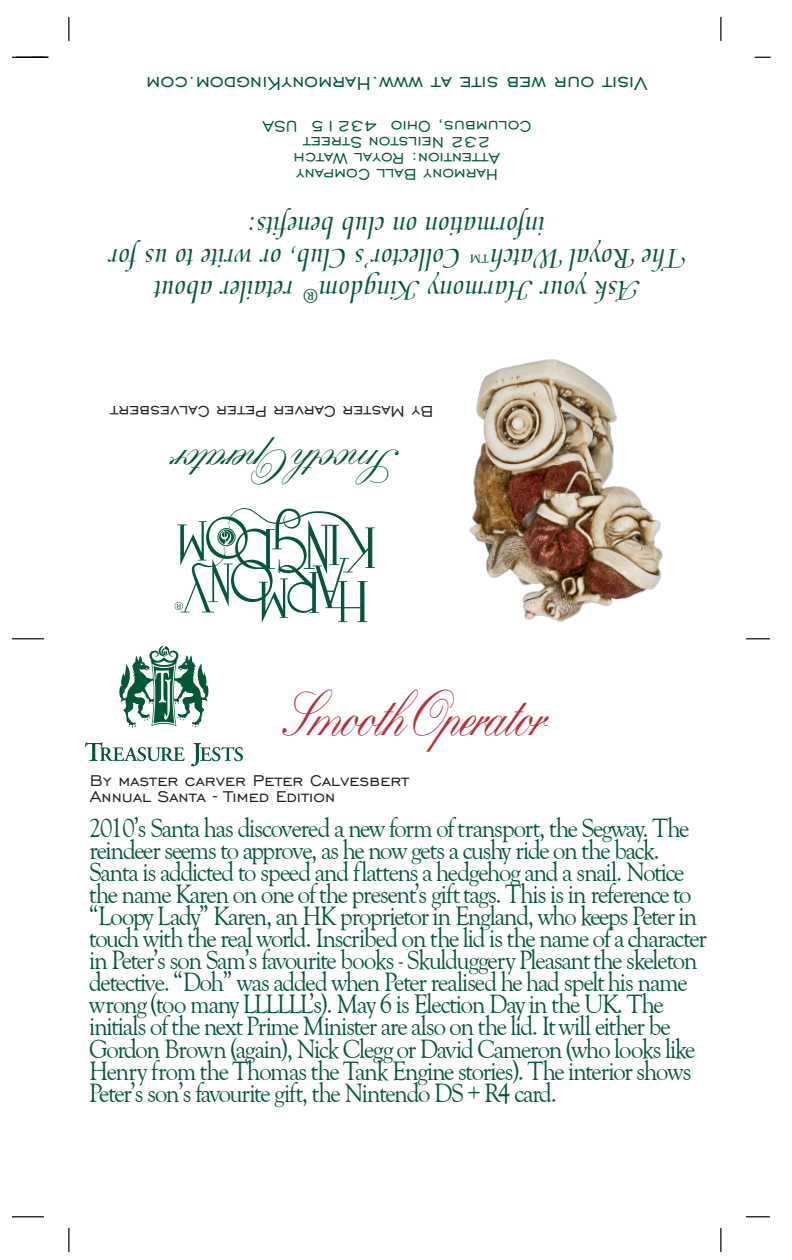
<style>
.page{position:relative;width:792px;height:1260px;background:#fff}
.page>*{position:absolute;margin:0;border:0;box-sizing:border-box;transform-origin:0 0}
.t1{font:500 63.2px "Kuenstler Script";letter-spacing:-.05em;color:#bf2b37;scale:.75 1}
.t2{font:500 48px "Kuenstler Script";letter-spacing:-.05em;color:#005837;scale:.85 1}
.t3{font:30px/32px "Medici Script";color:#005837}
.t4{font:28px/22px "Goudy Old Style";letter-spacing:-.05em;color:#005837;scale:.9 1}
.t5{font:24px "Engravers Gothic BT";color:#005837}
.t6{font:22px "Medici Script";color:#005837}
.t7{font:20px/16px "Engravers Gothic BT";color:#231f20}
.t8{font:20px/16px "Engravers Gothic BT";color:#005837;text-align:center}
</style>
<div class="page">
<hr style="left:12px;top:638px;width:32px;height:1px;background:#000">
<hr style="left:12px;top:1216px;width:32px;height:1px;background:#000">
<svg style="left:746px;top:638px;width:24px;height:1px"></svg>
<hr style="left:720px;top:17px;width:2px;height:24px;background:#000">
<hr style="left:720px;top:1228px;width:2px;height:24px;background:#000">
<hr style="left:68px;top:17px;width:2px;height:24px;background:#000">
<hr style="left:68px;top:1228px;width:2px;height:24px;background:#000">
<svg style="left:746px;top:1216px;width:24px;height:1px"></svg>
<svg style="left:755px;top:57px;width:16px;height:1px"></svg>
<hr style="left:16px;top:57px;width:32px;height:1px;background:#000">
<hr style="left:12px;top:57px;width:32px;height:1px;background:#000">
<svg style="left:175px;top:508px;width:200px;height:115px"></svg>
<svg style="left:119px;top:646px;width:89px;height:82px"></svg>
<svg style="left:85px;top:742px;width:100px;height:19px"></svg>
<svg style="left:191px;top:743px;width:52px;height:23px"></svg>
<img style="left:469px;top:359px;width:194px;height:264px">
<p class="t5" style="left:647px;top:97px;width:502px;rotate:-180deg">Visit our web site at www.HarmonyKingdom.com</p>
<p class="t8" style="left:532px;top:183px;width:271px;rotate:-180deg">Harmony Ball Company<br>Attention: Royal Watch<br>232 Neilston Street<br>Columbus, Ohio 43215 USA</p>
<p class="t3" style="left:545px;top:274px;width:297px;text-indent:-140px;rotate:-180deg">The Royal Watch<br>information on club benefits:</p>
<p class="t3" style="left:461px;top:306px;width:354px;text-indent:-178px;rotate:-180deg">Ask your Harmony Kingdom<br>Collector’s Club, or write to us for</p>
<p class="t6" style="left:490px;top:268px;width:23px;rotate:-180deg">™</p>
<p class="t3" style="left:294px;top:306px;width:141px;rotate:-180deg">retailer about</p>
<p class="t6" style="left:319px;top:308px;width:19px;rotate:-180deg">®</p>
<p class="t7" style="left:433px;top:420px;width:325px;rotate:-180deg">By Master Carver Peter Calvesbert</p>
<h2 class="t2" style="left:398px;top:494px;width:267px;rotate:-180deg">Smooth Operator</h2>
<h1 class="t1" style="left:284px;top:676px;width:351px">Smooth Operator</h1>
<p class="t7" style="left:90px;top:772px;width:321px">By master carver Peter Calvesbert<br>Annual Santa - Timed Edition</p>
<p class="t4" style="left:89px;top:818px;width:688px">2010’s Santa has discovered a new form of transport, the Segway. The reindeer seems to approve, as he now gets a cushy ride on the back.<br>Santa is addicted to speed and flattens a hedgehog and a snail. Notice the name Karen on one of the present’s gift tags. This is in reference to “Loopy Lady” Karen, an HK proprietor in England, who keeps Peter in touch with the real world. Inscribed on the lid is the name of a character in Peter’s son Sam’s favourite books - Skulduggery Pleasant the skeleton detective. “Doh” was added when Peter realised he had spelt his name wrong (too many LLLLLL’s). May 6 is Election Day in the UK. The initials of the next Prime Minister are also on the lid. It will either be Gordon Brown (again), Nick Clegg or David Cameron (who looks like Henry from the Thomas the Tank Engine stories). The interior shows Peter’s son’s favourite gift, the Nintendo DS + R4 card.</p>
</div>
